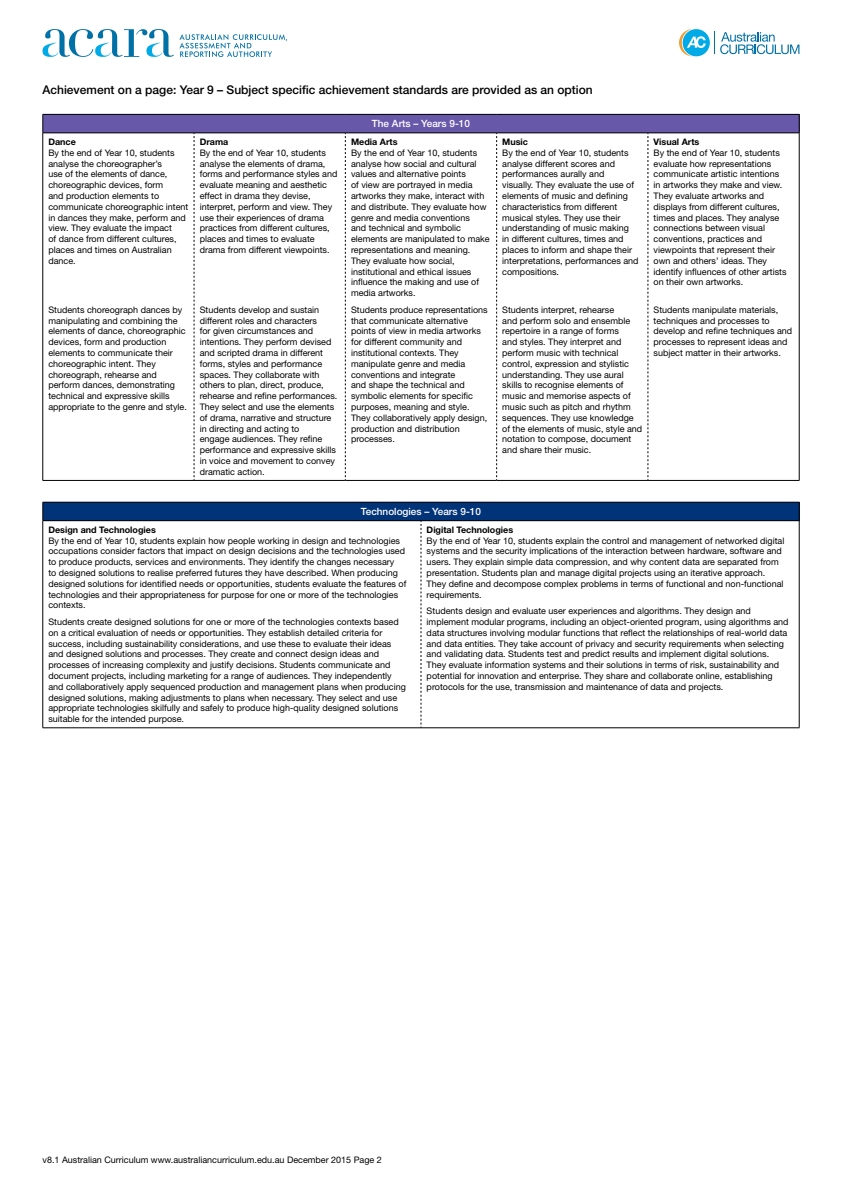
<style>
.page{position:relative;width:842px;height:1191px;background:#fff}
.page>*{position:absolute;margin:0;border:0;box-sizing:border-box;transform-origin:0 0}
.t1{font:500 12px "Helvetica Neue LT Std";color:#000}
.t2{font:500 10px "Helvetica Neue LT Std";color:#fff}
.t3{font:9px/10.8px "Helvetica Neue LT Std";color:#000}
.t4{font:700 9px "Helvetica Neue LT Std";color:#000}
</style>
<div class="page">
<svg style="left:679px;top:29px;width:27px;height:27px"></svg>
<svg style="left:682px;top:28px;width:28px;height:29px"></svg>
<div style="left:683px;top:29px;width:27px;height:27px;background:#00aae7;border-radius:50%"></div>
<svg style="left:687px;top:36px;width:19px;height:12px"></svg>
<svg style="left:714px;top:31px;width:85px;height:23px"></svg>
<svg style="left:43px;top:29px;width:244px;height:28px"></svg>
<div style="left:43px;top:114px;width:756px;height:19px;background:#6858a9"></div>
<hr style="left:43px;top:114px;width:151px;height:1px;background:#000">
<svg style="left:43px;top:115px;width:1px;height:18px"></svg>
<hr style="left:194px;top:114px;width:151px;height:1px;background:#000">
<hr style="left:345px;top:114px;width:152px;height:1px;background:#000">
<hr style="left:497px;top:114px;width:151px;height:1px;background:#000">
<hr style="left:648px;top:114px;width:151px;height:1px;background:#000">
<svg style="left:799px;top:115px;width:1px;height:18px"></svg>
<hr style="left:43px;top:133px;width:151px;height:1px;background:#000">
<hr style="left:194px;top:133px;width:151px;height:1px;background:#000">
<hr style="left:345px;top:133px;width:152px;height:1px;background:#000">
<hr style="left:497px;top:133px;width:151px;height:1px;background:#000">
<hr style="left:648px;top:133px;width:151px;height:1px;background:#000">
<hr style="left:799px;top:133px;width:1px;height:347px;background:#000">
<hr style="left:43px;top:480px;width:151px;height:1px;background:#000">
<hr style="left:194px;top:480px;width:151px;height:1px;background:#000">
<hr style="left:345px;top:480px;width:152px;height:1px;background:#000">
<hr style="left:497px;top:480px;width:151px;height:1px;background:#000">
<hr style="left:648px;top:480px;width:151px;height:1px;background:#000">
<svg style="left:194px;top:133px;width:1px;height:347px"></svg>
<svg style="left:345px;top:133px;width:1px;height:347px"></svg>
<svg style="left:496px;top:133px;width:1px;height:347px"></svg>
<svg style="left:648px;top:133px;width:1px;height:347px"></svg>
<hr style="left:43px;top:133px;width:1px;height:347px;background:#000">
<div style="left:43px;top:502px;width:756px;height:18px;background:#003378"></div>
<hr style="left:43px;top:502px;width:378px;height:1px;background:#000">
<svg style="left:43px;top:502px;width:1px;height:18px"></svg>
<hr style="left:421px;top:502px;width:378px;height:1px;background:#000">
<svg style="left:799px;top:502px;width:1px;height:18px"></svg>
<hr style="left:43px;top:520px;width:378px;height:1px;background:#000">
<hr style="left:43px;top:521px;width:1px;height:206px;background:#000">
<hr style="left:421px;top:520px;width:378px;height:1px;background:#000">
<hr style="left:799px;top:521px;width:1px;height:206px;background:#000">
<hr style="left:43px;top:727px;width:378px;height:1px;background:#000">
<hr style="left:421px;top:727px;width:378px;height:1px;background:#000">
<svg style="left:421px;top:521px;width:1px;height:206px"></svg>
<h1 class="t1" style="left:43px;top:83px;width:552px">Achievement on a page: Year 9 – Subject specific achievement standards are provided as an option</h1>
<p class="t4" style="left:48px;top:136px;width:29px">Dance</p>
<p class="t3" style="left:48px;top:147px;width:141px">By the end of Year 10, students analyse the choreographer’s<br>use of the elements of dance, choreographic devices, form<br>and production elements to communicate choreographic intent in dances they make, perform and view. They evaluate the impact<br>of dance from different cultures, places and times on Australian dance.</p>
<p class="t4" style="left:200px;top:136px;width:30px">Drama</p>
<p class="t3" style="left:200px;top:147px;width:139px">By the end of Year 10, students analyse the elements of drama, forms and performance styles and evaluate meaning and aesthetic effect in drama they devise, interpret, perform and view. They use their experiences of drama practices from different cultures, places and times to evaluate drama from different viewpoints.</p>
<p class="t3" style="left:48px;top:304px;width:140px">Students choreograph dances by manipulating and combining the elements of dance, choreographic devices, form and production elements to communicate their choreographic intent. They choreograph, rehearse and perform dances, demonstrating technical and expressive skills appropriate to the genre and style.</p>
<p class="t3" style="left:200px;top:304px;width:139px">Students develop and sustain different roles and characters<br>for given circumstances and intentions. They perform devised and scripted drama in different forms, styles and performance spaces. They collaborate with others to plan, direct, produce, rehearse and refine performances.<br>They select and use the elements of drama, narrative and structure in directing and acting to<br>engage audiences. They refine performance and expressive skills in voice and movement to convey dramatic action.</p>
<p class="t2" style="left:372px;top:118px;width:100px">The Arts – Years 9-10</p>
<p class="t4" style="left:351px;top:136px;width:48px">Media Arts</p>
<p class="t3" style="left:351px;top:147px;width:140px">By the end of Year 10, students analyse how social and cultural values and alternative points<br>of view are portrayed in media artworks they make, interact with and distribute. They evaluate how genre and media conventions<br>and technical and symbolic elements are manipulated to make representations and meaning.<br>They evaluate how social, institutional and ethical issues influence the making and use of media artworks.</p>
<p class="t3" style="left:351px;top:304px;width:138px">Students produce representations that communicate alternative points of view in media artworks for different community and institutional contexts. They manipulate genre and media conventions and integrate<br>and shape the technical and symbolic elements for specific purposes, meaning and style.<br>They collaboratively apply design, production and distribution processes.</p>
<p class="t4" style="left:502px;top:136px;width:27px">Music</p>
<p class="t3" style="left:502px;top:147px;width:138px">By the end of Year 10, students analyse different scores and performances aurally and<br>visually. They evaluate the use of elements of music and defining characteristics from different musical styles. They use their understanding of music making<br>in different cultures, times and places to inform and shape their interpretations, performances and compositions.</p>
<p class="t3" style="left:502px;top:304px;width:141px">Students interpret, rehearse<br>and perform solo and ensemble repertoire in a range of forms<br>and styles. They interpret and perform music with technical control, expression and stylistic understanding. They use aural skills to recognise elements of music and memorise aspects of music such as pitch and rhythm sequences. They use knowledge of the elements of music, style and notation to compose, document and share their music.</p>
<p class="t4" style="left:654px;top:136px;width:47px">Visual Arts</p>
<p class="t3" style="left:654px;top:147px;width:135px">By the end of Year 10, students evaluate how representations communicate artistic intentions in artworks they make and view.<br>They evaluate artworks and displays from different cultures, times and places. They analyse connections between visual conventions, practices and viewpoints that represent their own and others’ ideas. They identify influences of other artists on their own artworks.</p>
<p class="t3" style="left:654px;top:304px;width:140px">Students manipulate materials, techniques and processes to develop and refine techniques and processes to represent ideas and subject matter in their artworks.</p>
<p class="t2" style="left:361px;top:505px;width:122px">Technologies – Years 9-10</p>
<p class="t4" style="left:48px;top:524px;width:109px">Design and Technologies</p>
<p class="t3" style="left:48px;top:535px;width:359px">By the end of Year 10, students explain how people working in design and technologies occupations consider factors that impact on design decisions and the technologies used to produce products, services and environments. They identify the changes necessary<br>to designed solutions to realise preferred futures they have described. When producing designed solutions for identified needs or opportunities, students evaluate the features of technologies and their appropriateness for purpose for one or more of the technologies contexts.</p>
<p class="t3" style="left:48px;top:616px;width:359px">Students create designed solutions for one or more of the technologies contexts based on a critical evaluation of needs or opportunities. They establish detailed criteria for success, including sustainability considerations, and use these to evaluate their ideas and designed solutions and processes. They create and connect design ideas and processes of increasing complexity and justify decisions. Students communicate and document projects, including marketing for a range of audiences. They independently and collaboratively apply sequenced production and management plans when producing designed solutions, making adjustments to plans when necessary. They select and use appropriate technologies skilfully and safely to produce high-quality designed solutions suitable for the intended purpose.</p>
<p class="t4" style="left:427px;top:524px;width:88px">Digital Technologies</p>
<p class="t3" style="left:427px;top:535px;width:359px">By the end of Year 10, students explain the control and management of networked digital systems and the security implications of the interaction between hardware, software and users. They explain simple data compression, and why content data are separated from presentation. Students plan and manage digital projects using an iterative approach.<br>They define and decompose complex problems in terms of functional and non-functional requirements.</p>
<p class="t3" style="left:427px;top:605px;width:363px">Students design and evaluate user experiences and algorithms. They design and implement modular programs, including an object-oriented program, using algorithms and data structures involving modular functions that reflect the relationships of real-world data and data entities. They take account of privacy and security requirements when selecting and validating data. Students test and predict results and implement digital solutions.<br>They evaluate information systems and their solutions in terms of risk, sustainability and potential for innovation and enterprise. They share and collaborate online, establishing protocols for the use, transmission and maintenance of data and projects.</p>
<p class="t3" style="left:43px;top:1153px;width:341px">v8.1 Australian Curriculum www.australiancurriculum.edu.au December 2015 Page 2</p>
</div>
